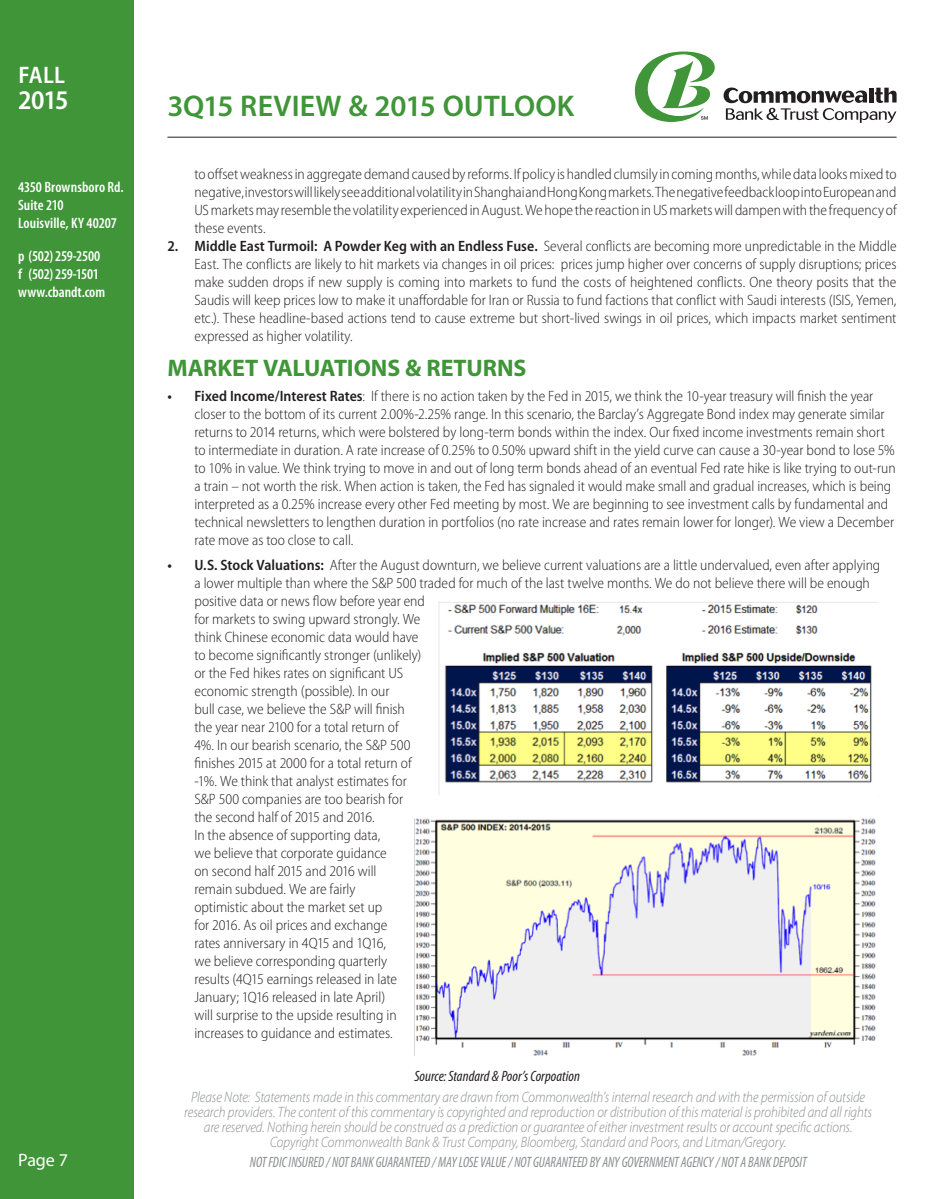
<style>
.page{position:relative;width:929px;height:1199px;background:#fff}
.page>*{position:absolute;margin:0;border:0;box-sizing:border-box;transform-origin:0 0}
.t1{font:600 30px "Myriad Pro";letter-spacing:.005em;color:#3f9537}
.t2{font:600 semi-condensed 27px "Myriad Pro";color:#fff}
.t3{font:700 24px "Myriad Pro";letter-spacing:-.005em;color:#3f9537}
.t4{font:600 semi-condensed 24px "Myriad Pro";color:#fff}
.t5{font:18px "Myriad Pro";color:#fff}
.t6{font:300 semi-condensed 15px/18px "Myriad Pro";letter-spacing:-.005em;color:#231f20;text-align:justify}
.t7{font:italic 300 15px/15px "Myriad Pro";letter-spacing:-.005em;color:#8a8c8f;text-align:center;scale:.88 1}
.t8{font:italic condensed 15px "Myriad Pro";letter-spacing:-.01em;color:#8a8c8f;scale:.92 1}
.t9{font:600 condensed 15px/18px "Myriad Pro";color:#fff}
.t10{font:italic condensed 15px "Myriad Pro";color:#231f20}
.s1{font-weight:600}
</style>
<div class="page">
<div style="left:0;top:0;width:134px;height:1199px;background:#3f9537"></div>
<svg style="left:635px;top:52px;width:80px;height:70px"></svg>
<svg style="left:723px;top:88px;width:173px;height:35px"></svg>
<hr style="left:167px;top:137px;width:729px;height:1px;background:#231f20">
<img style="left:438px;top:601px;width:440px;height:194px">
<img style="left:414px;top:818px;width:462px;height:237px">
<h3 class="t4" style="left:18px;top:62px;width:48px">FALL</h3>
<h2 class="t2" style="left:18px;top:85px;width:52px">2015</h2>
<p class="t9" style="left:18px;top:178px;width:107px">4350 Brownsboro Rd.<br>Suite 210<br>Louisville, KY 40207</p>
<p class="t9" style="left:18px;top:248px;width:89px">p (502) 259-2500 f (502) 259-1501 www.cbandt.com</p>
<p class="t5" style="left:18px;top:1150px;width:51px">Page 7</p>
<h1 class="t1" style="left:167px;top:87px;width:408px">3Q15 REVIEW &amp; 2015 OUTLOOK</h1>
<p class="t6" style="left:194px;top:165px;width:704px">to offset weakness in aggregate demand caused by reforms. If policy is handled clumsily in coming months, while data looks mixed to negative, investors will likely see additional volatility in Shanghai and Hong Kong markets. The negative feedback loop into European and US markets may resemble the volatility experienced in August. We hope the reaction in US markets will dampen with the frequency of these events.</p>
<p class="t6" style="left:194px;top:237px;width:704px;text-indent:-27px"><span class="s1">2. Middle East Turmoil: A Powder Keg with an Endless Fuse.</span> Several conflicts are becoming more unpredictable in the Middle East. The conflicts are likely to hit markets via changes in oil prices: prices jump higher over concerns of supply disruptions; prices make sudden drops if new supply is coming into markets to fund the costs of heightened conflicts. One theory posits that the Saudis will keep prices low to make it unaffordable for Iran or Russia to fund factions that conflict with Saudi interests (ISIS, Yemen, etc.). These headline-based actions tend to cause extreme but short-lived swings in oil prices, which impacts market sentiment expressed as higher volatility.</p>
<p class="t3" style="left:167px;top:352px;width:361px">MARKET VALUATIONS &amp; RETURNS</p>
<p class="t6" style="left:194px;top:387px;width:703px;text-align:left;text-indent:-27px"><span class="s1">• Fixed Income/Interest Rates</span>: If there is no action taken by the Fed in 2015, we think the 10-year treasury will finish the year closer to the bottom of its current 2.00%-2.25% range. In this scenario, the Barclay’s Aggregate Bond index may generate similar returns to 2014 returns, which were bolstered by long-term bonds within the index. Our fixed income investments remain short to intermediate in duration. A rate increase of 0.25% to 0.50% upward shift in the yield curve can cause a 30-year bond to lose 5% to 10% in value. We think trying to move in and out of long term bonds ahead of an eventual Fed rate hike is like trying to out-run a train – not worth the risk. When action is taken, the Fed has signaled it would make small and gradual increases, which is being interpreted as a 0.25% increase every other Fed meeting by most. We are beginning to see investment calls by fundamental and technical newsletters to lengthen duration in portfolios (no rate increase and rates remain lower for longer). We view a December rate move as too close to call.</p>
<p class="t6" style="left:194px;top:556px;width:687px;text-align:left;text-indent:-27px"><span class="s1">• U.S. Stock Valuations:</span> After the August downturn, we believe current valuations are a little undervalued, even after applying a lower multiple than where the S&amp;P 500 traded for much of the last twelve months. We do not believe there will be enough positive data or news flow before year end<br>for markets to swing upward strongly. We<br>think Chinese economic data would have<br>to become significantly stronger (unlikely)<br>or the Fed hikes rates on significant US<br>economic strength (possible). In our<br>bull case, we believe the S&amp;P will finish<br>the year near 2100 for a total return of<br>4%. In our bearish scenario, the S&amp;P 500<br>finishes 2015 at 2000 for a total return of<br>-1%. We think that analyst estimates for<br>S&amp;P 500 companies are too bearish for<br>the second half of 2015 and 2016.<br>In the absence of supporting data,<br>we believe that corporate guidance<br>on second half 2015 and 2016 will<br>remain subdued. We are fairly<br>optimistic about the market set up<br>for 2016. As oil prices and exchange<br>rates anniversary in 4Q15 and 1Q16,<br>we believe corresponding quarterly<br>results (4Q15 earnings released in late<br>January; 1Q16 released in late April)<br>will surprise to the upside resulting in<br>increases to guidance and estimates.</p>
<p class="t10" style="left:414px;top:1066px;width:167px">Source: Standard &amp; Poor’s Corpoation</p>
<p class="t7" style="left:184px;top:1089px;width:783px">Please Note: Statements made in this commentary are drawn from Commonwealth’s internal research and with the permission of outside research providers. The content of this commentary is copyrighted and reproduction or distribution of this material is prohibited and all rights are reserved. Nothing herein should be construed as a prediction or guarantee of either investment results or account specific actions.<br>Copyright Commonwealth Bank &amp; Trust Company, Bloomberg, Standard and Poors, and Litman/Gregory.</p>
<p class="t8" style="left:250px;top:1152px;width:607px">NOT FDIC INSURED / NOT BANK GUARANTEED / MAY LOSE VALUE / NOT GUARANTEED BY ANY GOVERNMENT AGENCY / NOT A BANK DEPOSIT</p>
</div>
